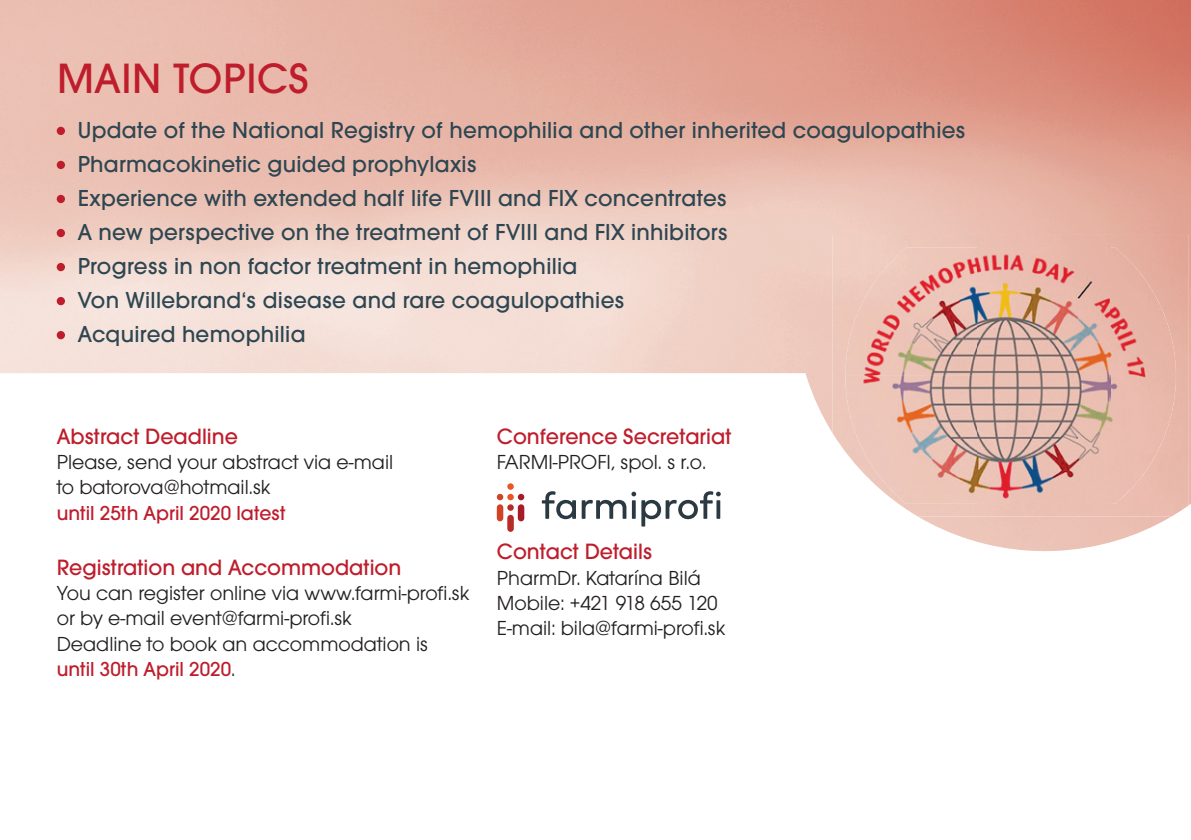
<style>
.page{position:relative;width:1191px;height:840px;background:#fff}
.page>*{position:absolute;margin:0;border:0;box-sizing:border-box;transform-origin:0 0}
.t1{font:500 44px "Avant Garde Got Itc TOT";letter-spacing:.015em;color:#be1d2c}
.t2{font:500 24px/34px "Avant Garde Got Itc TOT";letter-spacing:.01em;color:#2e4651}
.t3{font:500 23px "Avant Garde Got Itc TOT";color:#be1d2c}
.t4{font:21px/25.2px "Avant Gar Got Itc TOT Boo";color:#231f20}
.t5{font:500 21px "Avant Garde Got Itc TOT";color:#be1d2c}
.s1{font-family:"Avant Gar Got Itc TOT Boo";font-weight:400;color:#231f20}
</style>
<div class="page">
<img style="left:0;top:0;width:1191px;height:550px">
<div style="left:497px;top:493px;width:6px;height:7px;background:#d14327;border-radius:50%"></div>
<div style="left:507px;top:493px;width:7px;height:7px;background:#e75623;border-radius:50%"></div>
<div style="left:507px;top:483px;width:7px;height:6px;background:#e75623;border-radius:50%"></div>
<div style="left:507px;top:504px;width:7px;height:6px;background:#b72a26;border-radius:50%"></div>
<div style="left:518px;top:493px;width:6px;height:7px;background:#a61d27;border-radius:50%"></div>
<div style="left:497px;top:504px;width:6px;height:17px;background:#d14327;border-radius:3px"></div>
<div style="left:507px;top:514px;width:7px;height:17px;background:#b72a26;border-radius:3px"></div>
<div style="left:518px;top:504px;width:6px;height:17px;background:#a61d27;border-radius:3px"></div>
<svg style="left:542px;top:491px;width:178px;height:35px"></svg>
<div style="left:57px;top:127px;width:8px;height:8px;background:#be1d2c;border-radius:50%"></div>
<div style="left:57px;top:161px;width:8px;height:8px;background:#be1d2c;border-radius:50%"></div>
<div style="left:57px;top:195px;width:8px;height:8px;background:#be1d2c;border-radius:50%"></div>
<div style="left:57px;top:229px;width:8px;height:8px;background:#be1d2c;border-radius:50%"></div>
<div style="left:57px;top:263px;width:8px;height:8px;background:#be1d2c;border-radius:50%"></div>
<div style="left:57px;top:297px;width:8px;height:8px;background:#be1d2c;border-radius:50%"></div>
<div style="left:57px;top:331px;width:8px;height:8px;background:#be1d2c;border-radius:50%"></div>
<img style="left:832px;top:235px;width:356px;height:281px">
<img style="left:845px;top:247px;width:330px;height:256px">
<h1 class="t1" style="left:57px;top:53px;width:254px">MAIN TOPICS</h1>
<p class="t2" style="left:78px;top:113px;width:889px">Update of the National Registry of hemophilia and other inherited coagulopathies Pharmacokinetic guided prophylaxis<br>Experience with extended half life FVIII and FIX concentrates<br>A new perspective on the treatment of FVIII and FIX inhibitors<br>Progress in non factor treatment in hemophilia<br>Von Willebrand‘s disease and rare coagulopathies<br>Acquired hemophilia</p>
<p class="t3" style="left:57px;top:423px;width:183px">Abstract Deadline</p>
<p class="t4" style="left:57px;top:449px;width:338px">Please, send your abstract via e-mail to batorova@hotmail.sk</p>
<p class="t5" style="left:57px;top:500px;width:230px">until 25th April 2020 latest</p>
<p class="t3" style="left:57px;top:553px;width:346px">Registration and Accommodation</p>
<p class="t4" style="left:57px;top:580px;width:414px">You can register online via www.farmi-profi.sk or by e-mail event@farmi-profi.sk<br>Deadline to book an accommodation is</p>
<p class="t5" style="left:57px;top:656px;width:180px">until 30th April 2020<span class="s1">.</span></p>
<p class="t3" style="left:497px;top:423px;width:236px">Conference Secretariat</p>
<p class="t4" style="left:497px;top:449px;width:211px">FARMI-PROFI, spol. s r.o.</p>
<p class="t3" style="left:497px;top:538px;width:157px">Contact Details</p>
<p class="t4" style="left:497px;top:565px;width:230px">PharmDr. Katarína Bilá<br>Mobile: +421 918 655 120<br>E-mail: bila@farmi-profi.sk</p>
</div>
